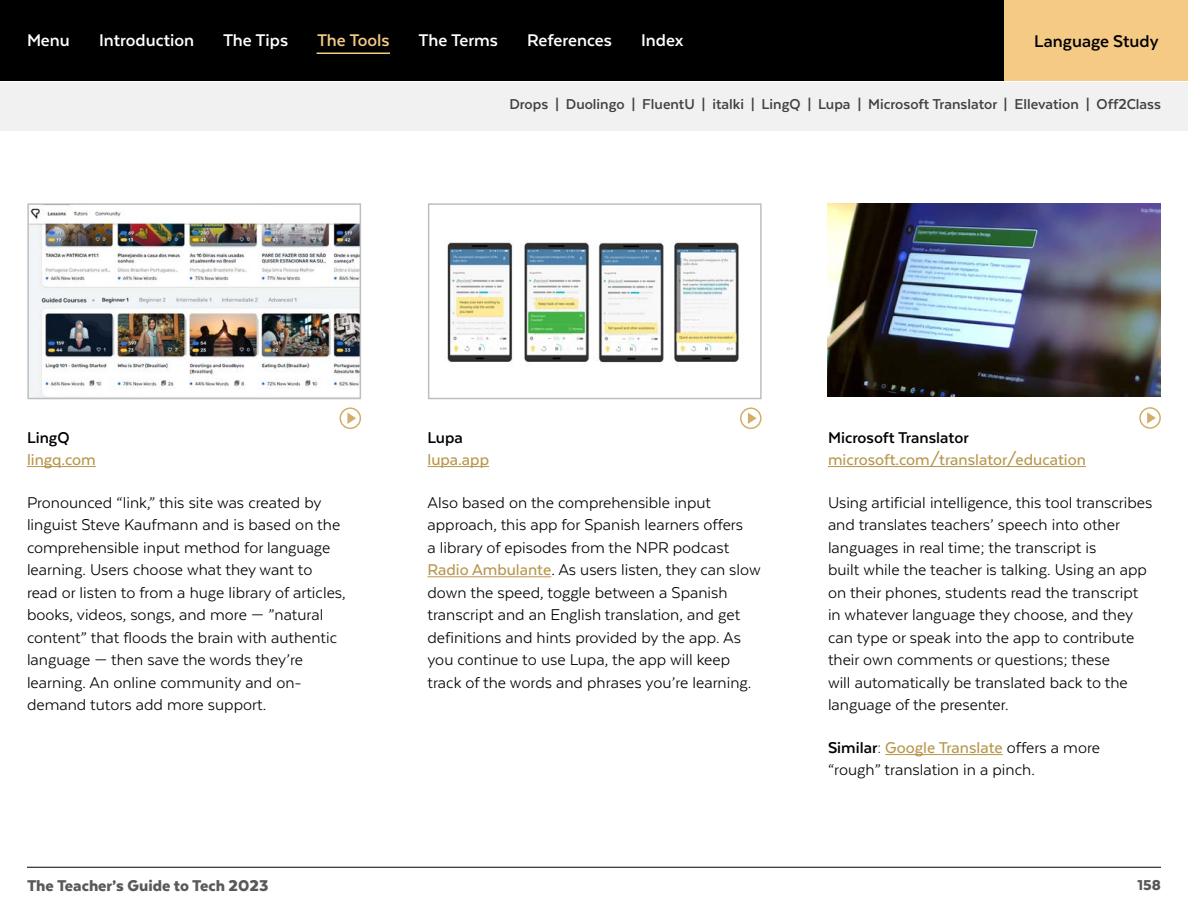
<style>
.page{position:relative;width:1188px;height:918px;background:#fff}
.page>*{position:absolute;margin:0;border:0;box-sizing:border-box;transform-origin:0 0}
.t1{font:700 19.5px "Texta";color:#fff}
.t2{font:700 19.5px "Texta";color:#000}
.t3{font:700 19.5px "Texta";color:#f4ca85}
.t4{font:18px/22.5px "Texta";color:#000}
.t5{font:500 18px "Texta";color:#b8954b}
.t6{font:700 18px "Texta";color:#000}
.t7{font:900 18px "Texta";color:#58595b}
.t8{font:700 16.5px "Texta";color:#414042}
.t9{font:900 16.5px "Texta";color:#58595b}
.s1{font-weight:500;color:#b8954b}
.s2{font-weight:700}
</style>
<div class="page">
<div style="left:0;top:0;width:1004px;height:81px;background:#000"></div>
<div style="left:0;top:82px;width:1188px;height:49px;background:#f1f1f2"></div>
<hr style="left:27px;top:867px;width:1134px;height:1px;background:#000">
<hr style="left:317px;top:52px;width:73px;height:2px;background:#f4ca85">
<hr style="left:27px;top:466px;width:69px;height:1px;background:#b8954b">
<hr style="left:428px;top:466px;width:61px;height:1px;background:#b8954b">
<hr style="left:428px;top:576px;width:123px;height:1px;background:#b8954b">
<hr style="left:828px;top:466px;width:258px;height:1px;background:#b8954b">
<hr style="left:885px;top:754px;width:118px;height:1px;background:#b8954b">
<div style="left:1004px;top:0;width:184px;height:81px;background:#f4ca85"></div>
<div style="left:340px;top:407px;width:21px;height:22px;border:2px solid #d2ae68;border-radius:50%"></div>
<svg style="left:347px;top:413px;width:9px;height:11px"></svg>
<img style="left:30px;top:208px;width:328px;height:188px">
<div style="left:27px;top:203px;width:334px;height:196px;border:2px solid #bcbec0"></div>
<img style="left:447px;top:242px;width:292px;height:121px">
<div style="left:428px;top:203px;width:334px;height:196px;border:2px solid #bcbec0"></div>
<svg style="left:741px;top:408px;width:20px;height:20px"></svg>
<div style="left:740px;top:407px;width:22px;height:22px;border:2px solid #d2ae68;border-radius:50%"></div>
<svg style="left:748px;top:413px;width:9px;height:11px"></svg>
<div style="left:1139px;top:407px;width:22px;height:22px;border:2px solid #d2ae68;border-radius:50%"></div>
<svg style="left:1147px;top:412px;width:9px;height:12px"></svg>
<img style="left:827px;top:203px;width:334px;height:194px">
<p class="t1" style="left:27px;top:30px;width:44px">Menu</p>
<p class="t1" style="left:99px;top:30px;width:97px">Introduction</p>
<p class="t1" style="left:223px;top:30px;width:67px">The Tips</p>
<p class="t3" style="left:317px;top:30px;width:74px">The Tools</p>
<p class="t1" style="left:419px;top:30px;width:81px">The Terms</p>
<p class="t1" style="left:527px;top:30px;width:86px">References</p>
<p class="t1" style="left:641px;top:30px;width:44px">Index</p>
<p class="t2" style="left:1034px;top:31px;width:126px">Language Study</p>
<p class="t8" style="left:509px;top:96px;width:653px">Drops | Duolingo | FluentU | italki | LingQ | Lupa | Microsoft Translator | Ellevation | Off2Class</p>
<p class="t6" style="left:27px;top:429px;width:44px">LingQ</p>
<p class="t5" style="left:27px;top:450px;width:70px">lingq.com</p>
<p class="t4" style="left:27px;top:491px;width:320px">Pronounced “link,” this site was created by linguist Steve Kaufmann and is based on the comprehensible input method for language learning. Users choose what they want to read or listen to from a huge library of articles, books, videos, songs, and more — ”natural content” that floods the brain with authentic language — then save the words they’re learning. An online community and on&shy;demand tutors add more support.</p>
<p class="t6" style="left:428px;top:429px;width:37px">Lupa</p>
<p class="t5" style="left:428px;top:450px;width:63px">lupa.app</p>
<p class="t4" style="left:428px;top:491px;width:335px">Also based on the comprehensible input approach, this app for Spanish learners offers<br>a library of episodes from the NPR podcast <span class="s1">Radio Ambulante</span>. As users listen, they can slow down the speed, toggle between a Spanish transcript and an English translation, and get definitions and hints provided by the app. As you continue to use Lupa, the app will keep track of the words and phrases you’re learning.</p>
<p class="t6" style="left:828px;top:429px;width:142px">Microsoft Translator</p>
<p class="t5" style="left:828px;top:450px;width:259px">microsoft.com/translator/education</p>
<p class="t4" style="left:828px;top:491px;width:326px">Using artificial intelligence, this tool transcribes and translates teachers’ speech into other languages in real time; the transcript is<br>built while the teacher is talking. Using an app on their phones, students read the transcript in whatever language they choose, and they can type or speak into the app to contribute their own comments or questions; these<br>will automatically be translated back to the language of the presenter.</p>
<p class="t4" style="left:828px;top:736px;width:273px"><span class="s2">Similar</span>: <span class="s1">Google Translate</span> offers a more “rough” translation in a pinch.</p>
<p class="t7" style="left:27px;top:877px;width:243px">The Teacher’s Guide to Tech 2023</p>
<p class="t9" style="left:1138px;top:877px;width:25px">158</p>
</div>
